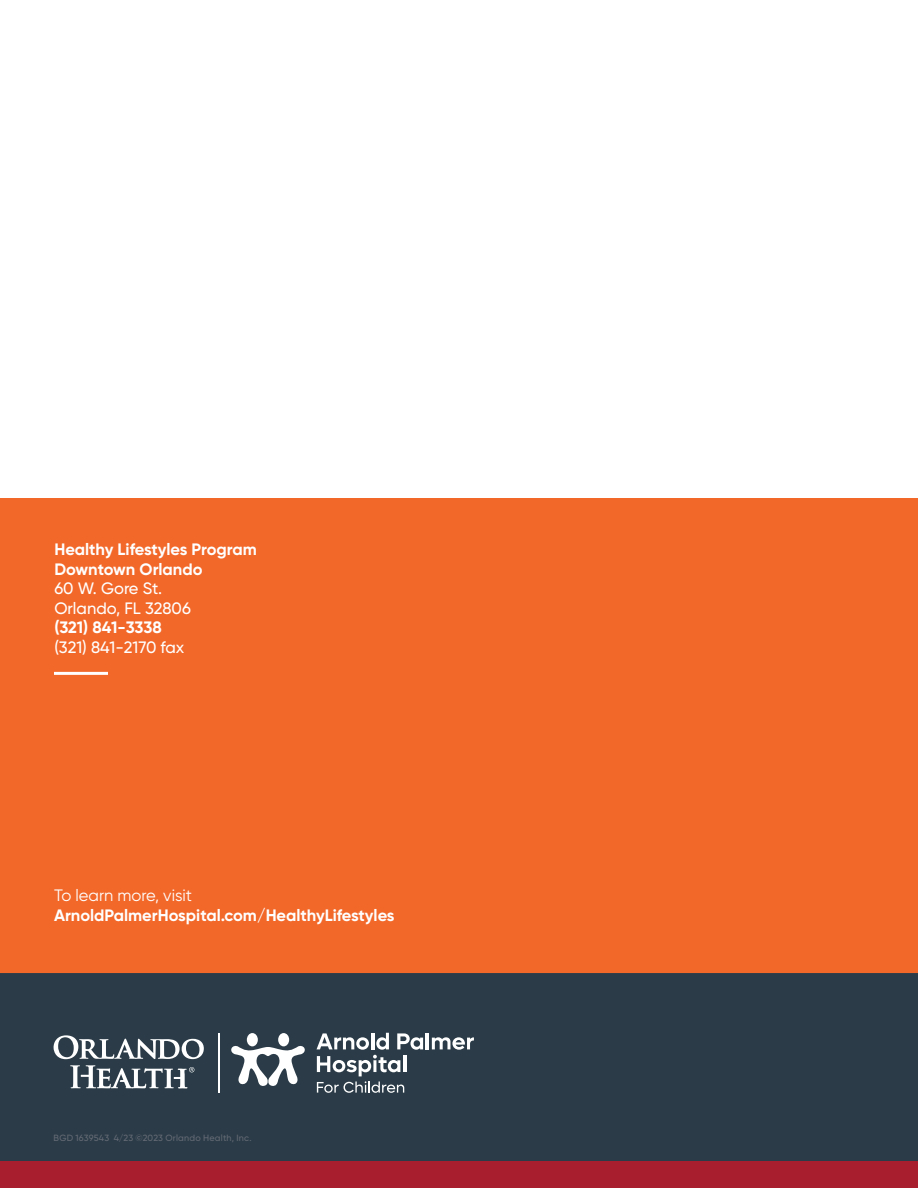
<style>
.page{position:relative;width:918px;height:1188px;background:#fff}
.page>*{position:absolute;margin:0;border:0;box-sizing:border-box;transform-origin:0 0}
.t1{font:700 16.5px/19.5px "Gilroy";color:#fff}
.t2{font:16.5px "Gilroy";color:#fff}
.t3{font:500 16.5px "Gilroy";letter-spacing:-.005em;color:#fff}
.t4{font:500 9px "Gilroy";letter-spacing:.025em;color:#646a75}
.s1{font-weight:500}
.s2{font-weight:400}
</style>
<div class="page">
<div style="left:0;top:970px;width:918px;height:199px;background:#2b3c48"></div>
<div style="left:0;top:967px;width:918px;height:6px;background:#f26829"></div>
<div style="left:0;top:498px;width:918px;height:470px;background:#f26829"></div>
<hr style="left:54px;top:672px;width:54px;height:3px;background:#fff">
<div style="left:247px;top:1033px;width:11px;height:13px;background:#fff;border-radius:50%"></div>
<svg style="left:231px;top:1045px;width:74px;height:41px"></svg>
<div style="left:278px;top:1033px;width:11px;height:13px;background:#fff;border-radius:50%"></div>
<hr style="left:426px;top:1033px;width:3px;height:16px;background:#fff">
<svg style="left:432px;top:1037px;width:42px;height:13px"></svg>
<svg style="left:317px;top:1033px;width:106px;height:60px"></svg>
<svg style="left:54px;top:1035px;width:150px;height:24px"></svg>
<svg style="left:70px;top:1065px;width:124px;height:23px"></svg>
<hr style="left:219px;top:1033px;width:1px;height:60px;background:#fff">
<div style="left:0;top:1161px;width:918px;height:27px;background:#a91e2f"></div>
<p class="t1" style="left:54px;top:540px;width:204px">Healthy Lifestyles Program<br>Downtown Orlando<br><span class="s1">60 W. Gore St.<br>Orlando, FL 32806</span></p>
<p class="t1" style="left:54px;top:618px;width:109px">(321) 841-3338</p>
<p class="t3" style="left:54px;top:637px;width:132px">(321) 841-2170 fax</p>
<p class="t1" style="left:54px;top:885px;width:342px"><span class="s2">To learn more, visit<br></span>ArnoldPalmerHospital.com/HealthyLifestyles</p>
<p class="t2" style="left:72px;top:908px;width:140px">To learn more, visit</p>
<p class="t4" style="left:54px;top:1132px;width:199px">BGD 1639543 4/23 ©2023 Orlando Health, Inc.</p>
</div>
